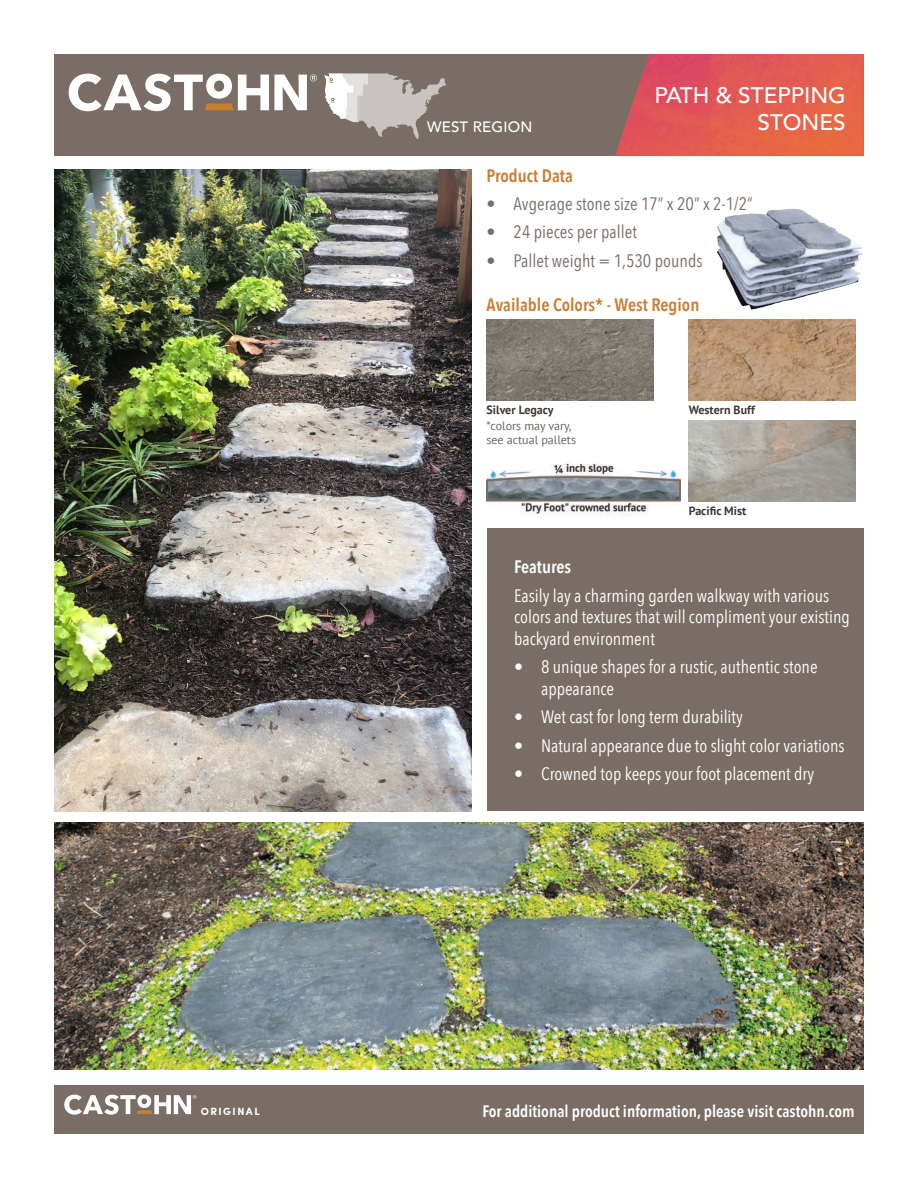
<style>
.page{position:relative;width:918px;height:1188px;background:#fff}
.page>*{position:absolute;margin:0;border:0;box-sizing:border-box;transform-origin:0 0}
.t1{font:500 22.5px "Avenir";color:#fff}
.t2{font:18px/21.6px "Avenir Next Condensed";color:#fff}
.t3{font:18px "Avenir Next Condensed";color:#7a6d65}
.t4{font:600 18px "Avenir Next Condensed";color:#ca7d30}
.t5{font:600 18px "Avenir Next Condensed";color:#fff}
.t6{font:600 16.5px "Avenir Next Condensed";color:#fff}
.t7{font:500 15px "Avenir";letter-spacing:.015em;color:#fff}
.Color_Title{font:700 12px "PT Sans";color:#3e3835}
.Color_Title-2{font:12px "PT Sans";color:#6a6562}
.t8{font:700 10.5px "Sofia Pro";letter-spacing:.14em;color:#fff}
</style>
<div class="page">
<div style="left:487px;top:528px;width:377px;height:283px;background:#7a6d65"></div>
<img style="left:487px;top:319px;width:167px;height:81px">
<img style="left:689px;top:319px;width:167px;height:81px">
<img style="left:54px;top:823px;width:810px;height:246px">
<div style="left:54px;top:54px;width:810px;height:102px;background:#7a6d65"></div>
<img style="left:615px;top:54px;width:249px;height:102px">
<svg style="left:69px;top:74px;width:248px;height:37px"></svg>
<img style="left:717px;top:209px;width:146px;height:101px">
<img style="left:54px;top:169px;width:418px;height:642px">
<img style="left:487px;top:463px;width:193px;height:54px">
<div style="left:54px;top:1086px;width:810px;height:48px;background:#7a6d65"></div>
<svg style="left:64px;top:1095px;width:132px;height:20px"></svg>
<img style="left:689px;top:420px;width:167px;height:81px">
<svg style="left:325px;top:72px;width:121px;height:67px"></svg>
<p class="t7" style="left:427px;top:113px;width:107px">WEST REGION</p>
<p class="t1" style="left:654px;top:75px;width:193px">PATH &amp; STEPPING</p>
<p class="t1" style="left:757px;top:102px;width:90px">STONES</p>
<p class="t4" style="left:487px;top:164px;width:88px">Product Data</p>
<p class="t3" style="left:487px;top:193px;width:268px">• Avgerage stone size 17” x 20” x 2-1/2”</p>
<p class="t3" style="left:487px;top:221px;width:152px">• 24 pieces per pallet</p>
<p class="t3" style="left:487px;top:250px;width:217px">• Pallet weight = 1,530 pounds</p>
<p class="t4" style="left:487px;top:294px;width:214px">Available Colors* - West Region</p>
<p class="Color_Title" style="left:487px;top:402px;width:68px">Silver Legacy</p>
<p class="Color_Title" style="left:689px;top:402px;width:68px">Western Buff</p>
<p class="Color_Title-2" style="left:487px;top:418px;width:87px">*colors may vary,</p>
<p class="Color_Title-2" style="left:487px;top:432px;width:91px">see actual pallets</p>
<p class="Color_Title" style="left:689px;top:503px;width:59px">Pacific Mist</p>
<p class="t5" style="left:514px;top:556px;width:59px">Features</p>
<p class="t2" style="left:514px;top:585px;width:337px">Easily lay a charming garden walkway with various colors and textures that will compliment your existing backyard environment</p>
<p class="t2" style="left:541px;top:656px;width:278px;text-indent:-27px">• 8 unique shapes for a rustic, authentic stone appearance</p>
<p class="t2" style="left:514px;top:706px;width:230px">• Wet cast for long term durability</p>
<p class="t2" style="left:514px;top:734px;width:332px">• Natural appearance due to slight color variations</p>
<p class="t2" style="left:514px;top:763px;width:302px">• Crowned top keeps your foot placement dry</p>
<p class="t8" style="left:201px;top:1103px;width:60px">ORIGINAL</p>
<p class="t6" style="left:482px;top:1101px;width:374px">For additional product information, please visit castohn.com</p>
</div>
